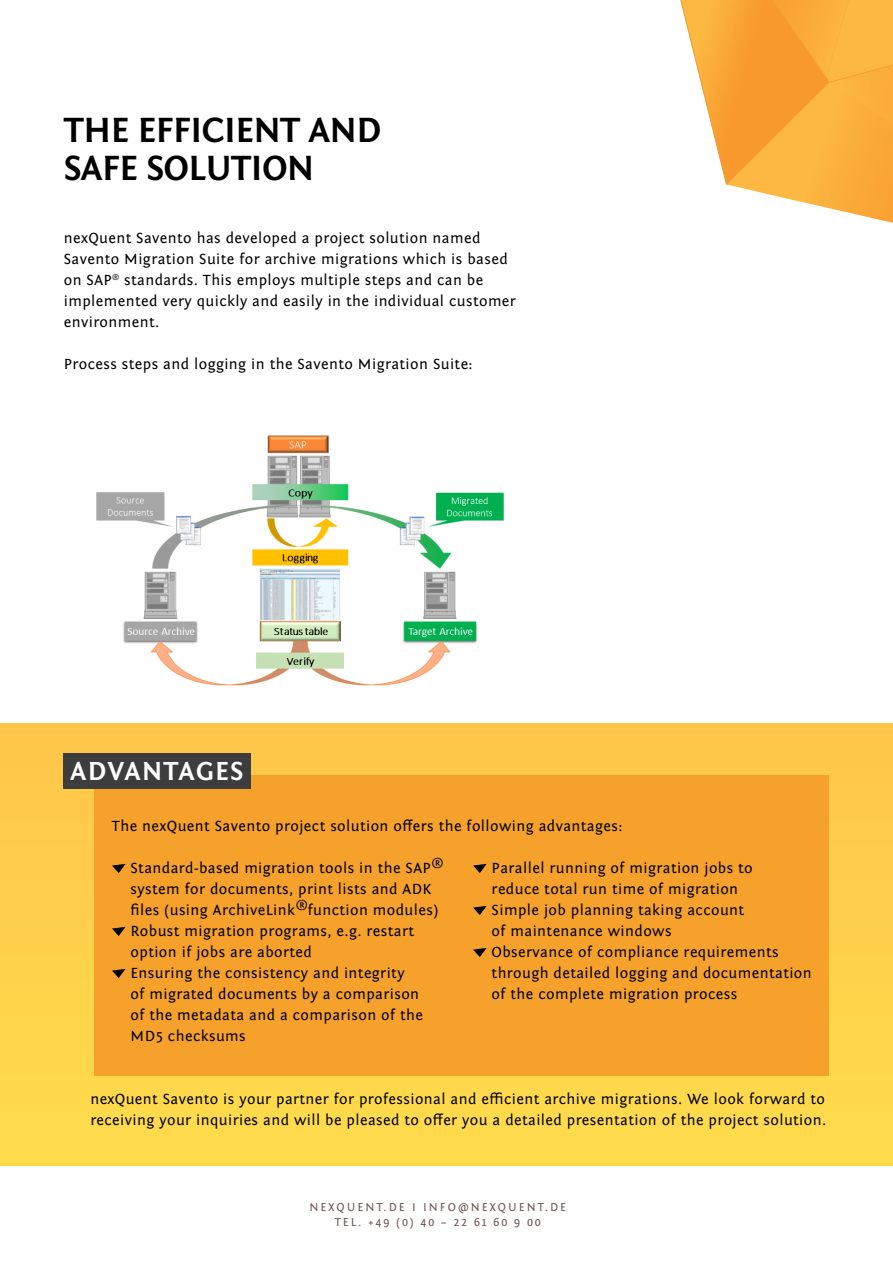
<style>
.page{position:relative;width:893px;height:1263px;background:#fff}
.page>*{position:absolute;margin:0;border:0;box-sizing:border-box;transform-origin:0 0}
.t1{font:700 36.15px/38.2px "Fontin Sans";letter-spacing:-.01em;color:#000}
.t2{font:700 27px "Fontin Sans";letter-spacing:.05em;color:#fff}
.t3{font:15.3px/21px "Fontin Sans";letter-spacing:.025em;color:#000}
.t4{font:12px/15px "Fontin Sans";letter-spacing:.17em;color:#6e5555;text-align:center}
</style>
<div class="page">
<svg style="left:680px;top:0;width:213px;height:223px"></svg>
<div style="left:0;top:724px;width:893px;height:441px;background:linear-gradient(to right,#ffd34b,#ffd24b)"></div>
<div style="left:95px;top:775px;width:734px;height:300px;background:#f6a12c"></div>
<svg style="left:112px;top:864px;width:14px;height:9px"></svg>
<svg style="left:112px;top:927px;width:14px;height:9px"></svg>
<svg style="left:112px;top:969px;width:14px;height:9px"></svg>
<svg style="left:473px;top:864px;width:14px;height:9px"></svg>
<svg style="left:473px;top:906px;width:14px;height:9px"></svg>
<svg style="left:473px;top:948px;width:14px;height:9px"></svg>
<img style="left:96px;top:435px;width:408px;height:251px">
<div style="left:64px;top:754px;width:187px;height:35px;background:#3d3d3d"></div>
<h1 class="t1" style="left:64px;top:112px;width:319px">THE EFFICIENT AND<br>SAFE SOLUTION</h1>
<p class="t3" style="left:64px;top:228px;width:454px">nexQuent Savento has developed a project solution named Savento Migration Suite for archive migrations which is based on SAP<sup>®</sup> standards. This employs multiple steps and can be implemented very quickly and easily in the individual customer environment.</p>
<p class="t3" style="left:64px;top:354px;width:410px">Process steps and logging in the Savento Migration Suite:</p>
<h2 class="t2" style="left:70px;top:756px;width:175px">ADVANTAGES</h2>
<p class="t3" style="left:112px;top:816px;width:512px">The nexQuent Savento project solution offers the following advantages:</p>
<p class="t3" style="left:492px;top:858px;width:322px">Parallel running of migration jobs to<br>reduce total run time of migration<br>Simple job planning taking account<br>of maintenance windows<br>Observance of compliance requirements through detailed logging and documentation of the complete migration process</p>
<p class="t3" style="left:131px;top:858px;width:314px">Standard-based migration tools in the SAP® system for documents, print lists and ADK files (using ArchiveLink®function modules)<br>Robust migration programs, e.g. restart option if jobs are aborted<br>Ensuring the consistency and integrity<br>of migrated documents by a comparison<br>of the metadata and a comparison of the MD5 checksums</p>
<p class="t3" style="left:90px;top:1089px;width:737px">nexQuent Savento is your partner for professional and efficient archive migrations. We look forward to receiving your inquiries and will be pleased to offer you a detailed presentation of the project solution.</p>
<p class="t4" style="left:309px;top:1200px;width:258px">NEXQUENT.DE I INFO@NEXQUENT.DE<br>TEL. +49 (0) 40 – 22 61 60 9 00</p>
</div>
